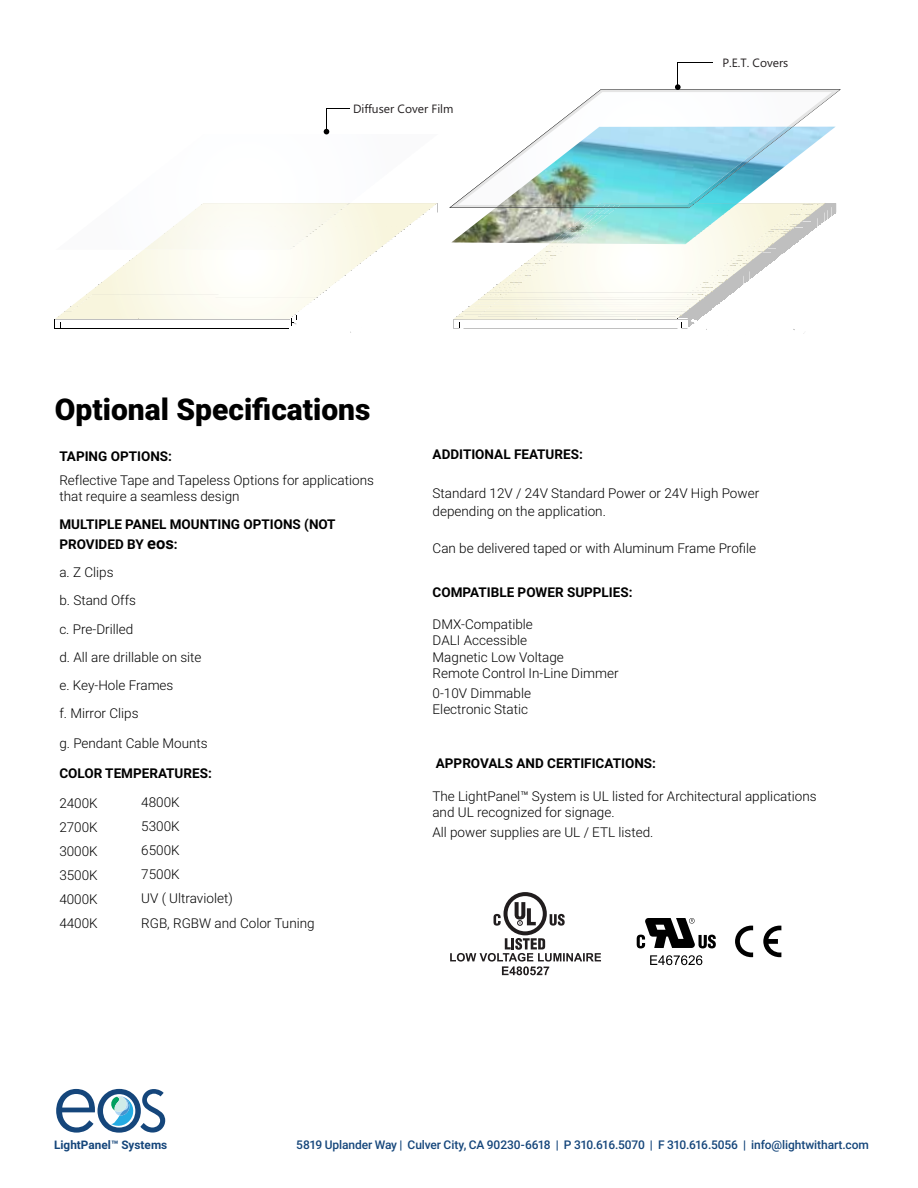
<style>
.page{position:relative;width:918px;height:1188px;background:#fff}
.page>*{position:absolute;margin:0;border:0;box-sizing:border-box;transform-origin:0 0}
.t1{font:900 30px "Roboto";color:#000}
.t2{font:300 13.5px/24px "Roboto";color:#000}
.t3{font:700 13.5px/19.8px "Roboto";color:#000}
.t4{font:500 12px "Roboto";letter-spacing:-.01em;color:#15467b}
.t5{font:12px "Ebrima";color:#231f20}
.t6{font:700 11.85px "Roboto";color:#15467b}
.s1{font-size:16.5px}
.s2{font-size:18px;color:#fff}
</style>
<div class="page">
<svg style="left:453px;top:62px;width:383px;height:272px"></svg>
<hr style="left:678px;top:62px;width:35px;height:1px;background:#000">
<svg style="left:55px;top:108px;width:383px;height:225px"></svg>
<svg style="left:550px;top:914px;width:15px;height:12px"></svg>
<svg style="left:504px;top:892px;width:43px;height:43px"></svg>
<div style="left:508px;top:896px;width:35px;height:35px;background:#fff;border-radius:50%"></div>
<svg style="left:515px;top:902px;width:21px;height:24px"></svg>
<svg style="left:494px;top:914px;width:7px;height:12px"></svg>
<svg style="left:450px;top:938px;width:151px;height:37px"></svg>
<svg style="left:637px;top:918px;width:79px;height:30px"></svg>
<svg style="left:650px;top:955px;width:52px;height:10px"></svg>
<svg style="left:735px;top:926px;width:46px;height:31px"></svg>
<svg style="left:56px;top:1089px;width:109px;height:44px"></svg>
<p class="t5" style="left:353px;top:100px;width:102px">Diffuser Cover Film</p>
<p class="t5" style="left:722px;top:54px;width:67px">P.E.T. Covers</p>
<h1 class="t1" style="left:55px;top:388px;width:317px">Optional Specifications</h1>
<p class="t3" style="left:59px;top:446px;width:114px">TAPING OPTIONS:</p>
<p class="t2" style="left:59px;top:471px;width:316px;line-height:16.2px">Reflective Tape and Tapeless Options for applications that require a seamless design</p>
<p class="t3" style="left:59px;top:514px;width:278px">MULTIPLE PANEL MOUNTING OPTIONS (NOT<br>PROVIDED BY <span class="s1">eos</span>:</p>
<p class="t2" style="left:59px;top:558px;width:144px;line-height:28.2px">a. Z Clips<br>b. Stand Offs<br>c. Pre-Drilled<br>d. All are drillable on site e. Key-Hole Frames<br>f. Mirror Clips</p>
<p class="t2" style="left:59px;top:731px;width:150px">g. Pendant Cable Mounts</p>
<p class="t3" style="left:59px;top:763px;width:154px">COLOR TEMPERATURES:</p>
<p class="t2" style="left:141px;top:790px;width:175px">4800K<br>5300K<br>6500K<br>7500K<br>UV ( Ultraviolet)<br>RGB, RGBW and Color Tuning</p>
<p class="t2" style="left:59px;top:790px;width:40px;text-align:justify">2400K 2700K 3000K 3500K 4000K 4400K</p>
<p class="t3" style="left:433px;top:444px;width:152px">ADDITIONAL FEATURES:</p>
<p class="t2" style="left:433px;top:483px;width:328px;line-height:18px">Standard 12V / 24V Standard Power or 24V High Power depending on the application.</p>
<p class="t2" style="left:433px;top:536px;width:325px">Can be delivered taped or with Aluminum Frame Profile</p>
<p class="t3" style="left:433px;top:582px;width:201px">COMPATIBLE POWER SUPPLIES:</p>
<p class="t2" style="left:433px;top:616px;width:187px;line-height:16.2px">DMX-Compatible<br>DALI Accessible<br>Magnetic Low Voltage<br>Remote Control In-Line Dimmer</p>
<p class="t2" style="left:433px;top:684px;width:100px;line-height:16.2px">0-10V Dimmable<br>Electronic Static</p>
<p class="t3" style="left:436px;top:753px;width:248px">APPROVALS AND CERTIFICATIONS:<span class="s2">ES:</span></p>
<p class="t2" style="left:432px;top:787px;width:386px;line-height:16.2px">The LightPanel™ System is UL listed for Architectural applications and UL recognized for signage.</p>
<p class="t2" style="left:432px;top:819px;width:223px">All power supplies are UL / ETL listed.</p>
<p class="t6" style="left:54px;top:1136px;width:115px">LightPanel™ Systems</p>
<p class="t4" style="left:296px;top:1136px;width:574px">5819 Uplander Way | Culver City, CA 90230-6618 | P 310.616.5070 | F 310.616.5056 | info@lightwithart.com</p>
</div>
